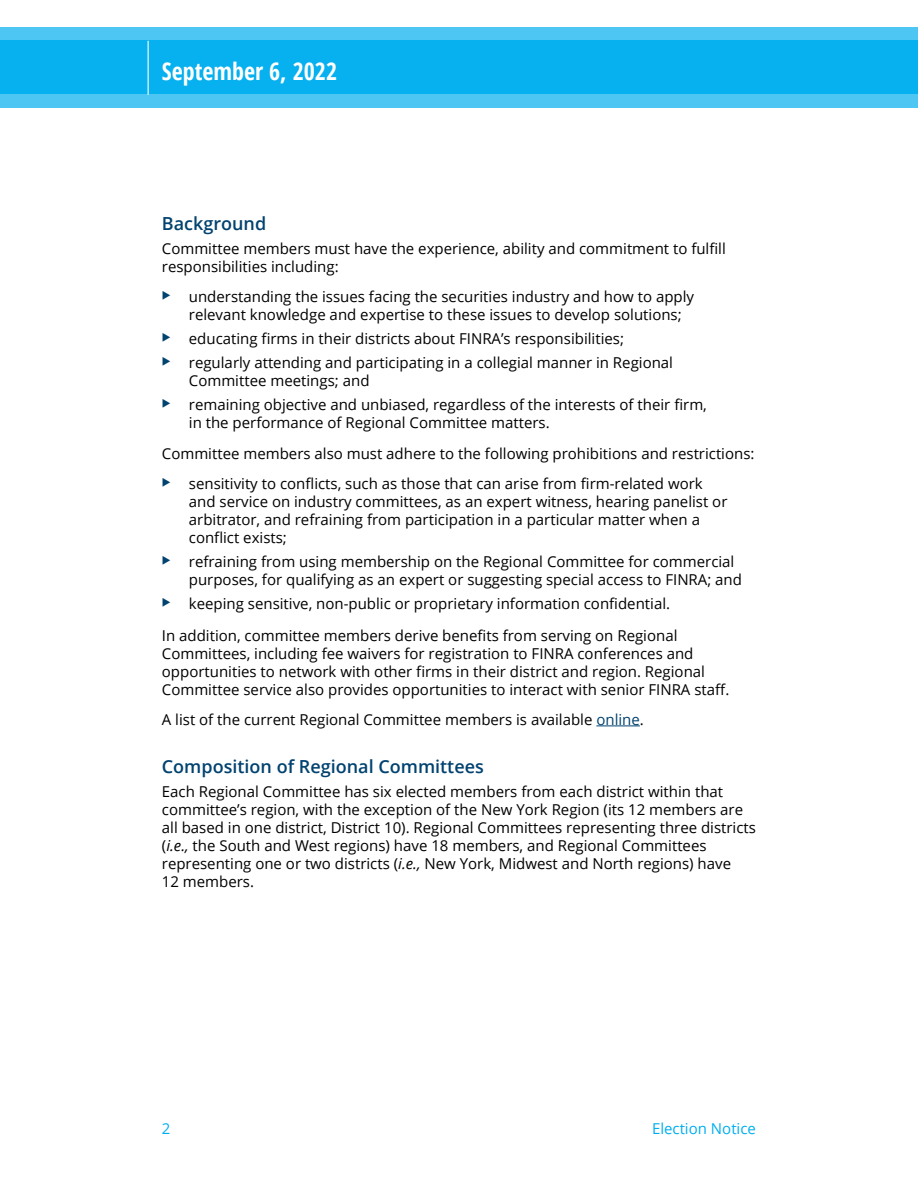
<style>
.page{position:relative;width:918px;height:1188px;background:#fff}
.page>*{position:absolute;margin:0;border:0;box-sizing:border-box;transform-origin:0 0}
.t1{font:700 24px "Open Sans Condensed";color:#fff}
.t2{font:600 18px "Open Sans";color:#004270}
.t3{font:15px/18px "Open Sans";color:#000}
.t4{font:15px "Open Sans";color:#00aeef}
.s1{color:#004270}
.s2{font-style:italic}
</style>
<div class="page">
<hr style="left:596px;top:726px;width:44px;height:1px;background:#004270">
<svg style="left:0;top:27px;width:918px;height:81px;background:#1eb7f0"></svg>
<hr style="left:148px;top:41px;width:1px;height:54px;background:#fff">
<h1 class="t1" style="left:162px;top:54px;width:177px">September 6, 2022</h1>
<p class="t2" style="left:162px;top:211px;width:106px">Background</p>
<p class="t3" style="left:162px;top:239px;width:566px">Committee members must have the experience, ability and commitment to fulfill responsibilities including:</p>
<p class="t3" style="left:189px;top:287px;width:507px">understanding the issues facing the securities industry and how to apply relevant knowledge and expertise to these issues to develop solutions;</p>
<p class="t3" style="left:189px;top:326px;width:486px;line-height:24px">educating firms in their districts about FINRA’s responsibilities; regularly attending and participating in a collegial manner in Regional</p>
<p class="t3" style="left:189px;top:368px;width:520px;line-height:24px">Committee meetings; and<br>remaining objective and unbiased, regardless of the interests of their firm,</p>
<p class="t3" style="left:162px;top:406px;width:594px;line-height:31.5px;text-indent:27px">in the performance of Regional Committee matters.<br>Committee members also must adhere to the following prohibitions and restrictions:</p>
<p class="t3" style="left:189px;top:474px;width:540px">sensitivity to conflicts, such as those that can arise from firm-related work and service on industry committees, as an expert witness, hearing panelist or arbitrator, and refraining from participation in a particular matter when a conflict exists;</p>
<p class="t3" style="left:189px;top:552px;width:555px">refraining from using membership on the Regional Committee for commercial purposes, for qualifying as an expert or suggesting special access to FINRA; and</p>
<p class="t3" style="left:162px;top:588px;width:517px;line-height:31.5px;text-indent:27px">keeping sensitive, non-public or proprietary information confidential.<br>In addition, committee members derive benefits from serving on Regional</p>
<p class="t3" style="left:162px;top:644px;width:569px">Committees, including fee waivers for registration to FINRA conferences and opportunities to network with other firms in their district and region. Regional<br>Committee service also provides opportunities to interact with senior FINRA staff.</p>
<p class="t3" style="left:162px;top:710px;width:483px">A list of the current Regional Committee members is available <span class="s1">online</span>.</p>
<p class="t2" style="left:162px;top:754px;width:324px">Composition of Regional Committees</p>
<p class="t3" style="left:162px;top:782px;width:596px">Each Regional Committee has six elected members from each district within that committee’s region, with the exception of the New York Region (its 12 members are all based in one district, District 10). Regional Committees representing three districts (<span class="s2">i.e.,</span> the South and West regions) have 18 members, and Regional Committees representing one or two districts (<span class="s2">i.e.,</span> New York, Midwest and North regions) have<br>12 members.</p>
<p class="t4" style="left:162px;top:1119px;width:10px">2</p>
<p class="t4" style="left:652px;top:1119px;width:105px">Election Notice</p>
</div>
